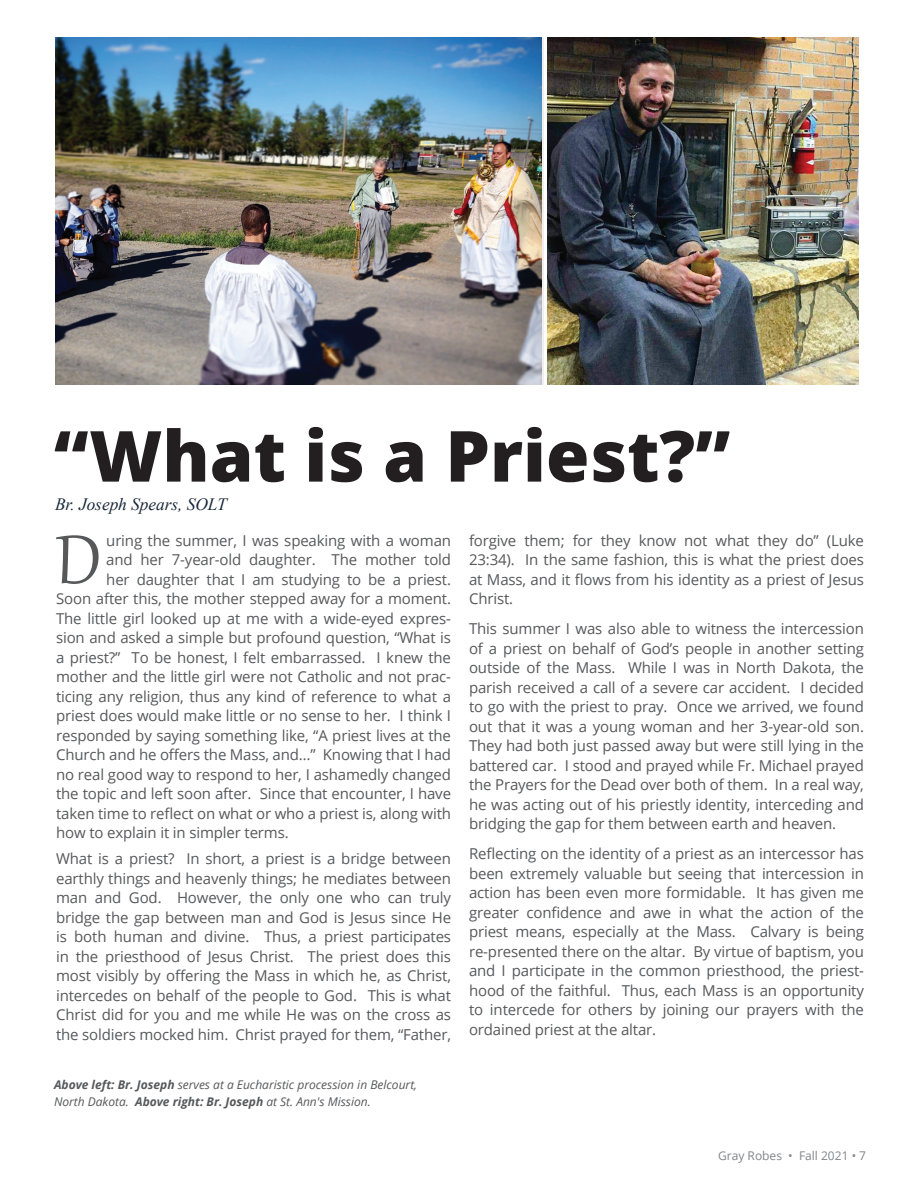
<style>
.page{position:relative;width:918px;height:1188px;background:#fff}
.page>*{position:absolute;margin:0;border:0;box-sizing:border-box;transform-origin:0 0}
.GR_Body_Copy{font:84.3px "Gabriola";color:#57585a}
.GR_Heading{font:800 70.5px "Open Sans";color:#231f20}
.GR_Heading-2{font:italic 17.25px "Times New Roman";color:#182739}
.GR_Body_Copy-2{font:15px/19.5px "Open Sans";letter-spacing:-.01em;color:#57585a;text-align:justify}
.GR_Caption_2{font:italic 12px/16.5px "Open Sans";color:#57585a}
.t1{font:12px "Open Sans";color:#828487}
.s1{font-weight:700}
</style>
<div class="page">
<img style="left:55px;top:38px;width:486px;height:346px">
<img style="left:548px;top:38px;width:311px;height:346px">
<p class="GR_Heading" style="left:54px;top:402px;width:678px">“What is a Priest?”</p>
<p class="GR_Heading-2" style="left:55px;top:493px;width:173px">Br. Joseph Spears, SOLT</p>
<p class="GR_Body_Copy" style="left:55px;top:505px;width:47px">D</p>
<p class="GR_Body_Copy-2" style="left:106px;top:530px;width:346px">uring the summer, I was speaking with a woman</p>
<p class="GR_Body_Copy-2" style="left:469px;top:530px;width:396px">forgive them; for they know not what they do” (Luke 23:34). In the same fashion, this is what the priest does at Mass, and it flows from his identity as a priest of Jesus Christ.</p>
<p class="GR_Body_Copy-2" style="left:469px;top:618px;width:397px">This summer I was also able to witness the intercession of a priest on behalf of God’s people in another setting outside of the Mass. While I was in North Dakota, the parish received a call of a severe car accident. I decided to go with the priest to pray. Once we arrived, we found out that it was a young woman and her 3-year-old son.<br>They had both just passed away but were still lying in the battered car. I stood and prayed while Fr. Michael prayed the Prayers for the Dead over both of them. In a real way, he was acting out of his priestly identity, interceding and bridging the gap for them between earth and heaven.</p>
<p class="GR_Body_Copy-2" style="left:469px;top:843px;width:397px">Reflecting on the identity of a priest as an intercessor has been extremely valuable but seeing that intercession in action has been even more formidable. It has given me greater confidence and awe in what the action of the priest means, especially at the Mass. Calvary is being re-presented there on the altar. By virtue of baptism, you and I participate in the common priesthood, the priest&shy;hood of the faithful. Thus, each Mass is an opportunity to intercede for others by joining our prayers with the ordained priest at the altar.</p>
<p class="GR_Body_Copy-2" style="left:106px;top:549px;width:346px">and her 7-year-old daughter. The mother told</p>
<p class="GR_Body_Copy-2" style="left:106px;top:569px;width:346px">her daughter that I am studying to be a priest.</p>
<p class="GR_Body_Copy-2" style="left:56px;top:588px;width:396px">Soon after this, the mother stepped away for a moment.</p>
<p class="GR_Body_Copy-2" style="left:56px;top:608px;width:396px">The little girl looked up at me with a wide-eyed expres-</p>
<p class="GR_Body_Copy-2" style="left:56px;top:627px;width:397px">sion and asked a simple but profound question, “What is</p>
<p class="GR_Body_Copy-2" style="left:56px;top:647px;width:396px">a priest?” To be honest, I felt embarrassed. I knew the</p>
<p class="GR_Body_Copy-2" style="left:56px;top:666px;width:396px">mother and the little girl were not Catholic and not prac-</p>
<p class="GR_Body_Copy-2" style="left:56px;top:686px;width:396px">ticing any religion, thus any kind of reference to what a</p>
<p class="GR_Body_Copy-2" style="left:56px;top:705px;width:396px">priest does would make little or no sense to her. I think I</p>
<p class="GR_Body_Copy-2" style="left:56px;top:725px;width:396px">responded by saying something like, “A priest lives at the</p>
<p class="GR_Body_Copy-2" style="left:56px;top:744px;width:396px">Church and he offers the Mass, and…” Knowing that I had</p>
<p class="GR_Body_Copy-2" style="left:56px;top:764px;width:396px">no real good way to respond to her, I ashamedly changed</p>
<p class="GR_Body_Copy-2" style="left:56px;top:783px;width:396px">the topic and left soon after. Since that encounter, I have</p>
<p class="GR_Body_Copy-2" style="left:56px;top:803px;width:396px">taken time to reflect on what or who a priest is, along with</p>
<p class="GR_Body_Copy-2" style="left:56px;top:822px;width:234px">how to explain it in simpler terms.</p>
<p class="GR_Body_Copy-2" style="left:56px;top:849px;width:397px">What is a priest? In short, a priest is a bridge between earthly things and heavenly things; he mediates between man and God. However, the only one who can truly bridge the gap between man and God is Jesus since He is both human and divine. Thus, a priest participates in the priesthood of Jesus Christ. The priest does this most visibly by offering the Mass in which he, as Christ, intercedes on behalf of the people to God. This is what Christ did for you and me while He was on the cross as the soldiers mocked him. Christ prayed for them, “Father,</p>
<p class="GR_Caption_2" style="left:54px;top:1076px;width:365px"><span class="s1">Above left: Br. Joseph</span> serves at a Eucharistic procession in Belcourt,<br>North Dakota. <span class="s1">Above right: Br. Joseph</span> at St. Ann's Mission.</p>
<p class="t1" style="left:718px;top:1147px;width:150px">Gray Robes • Fall 2021 • 7</p>
</div>
